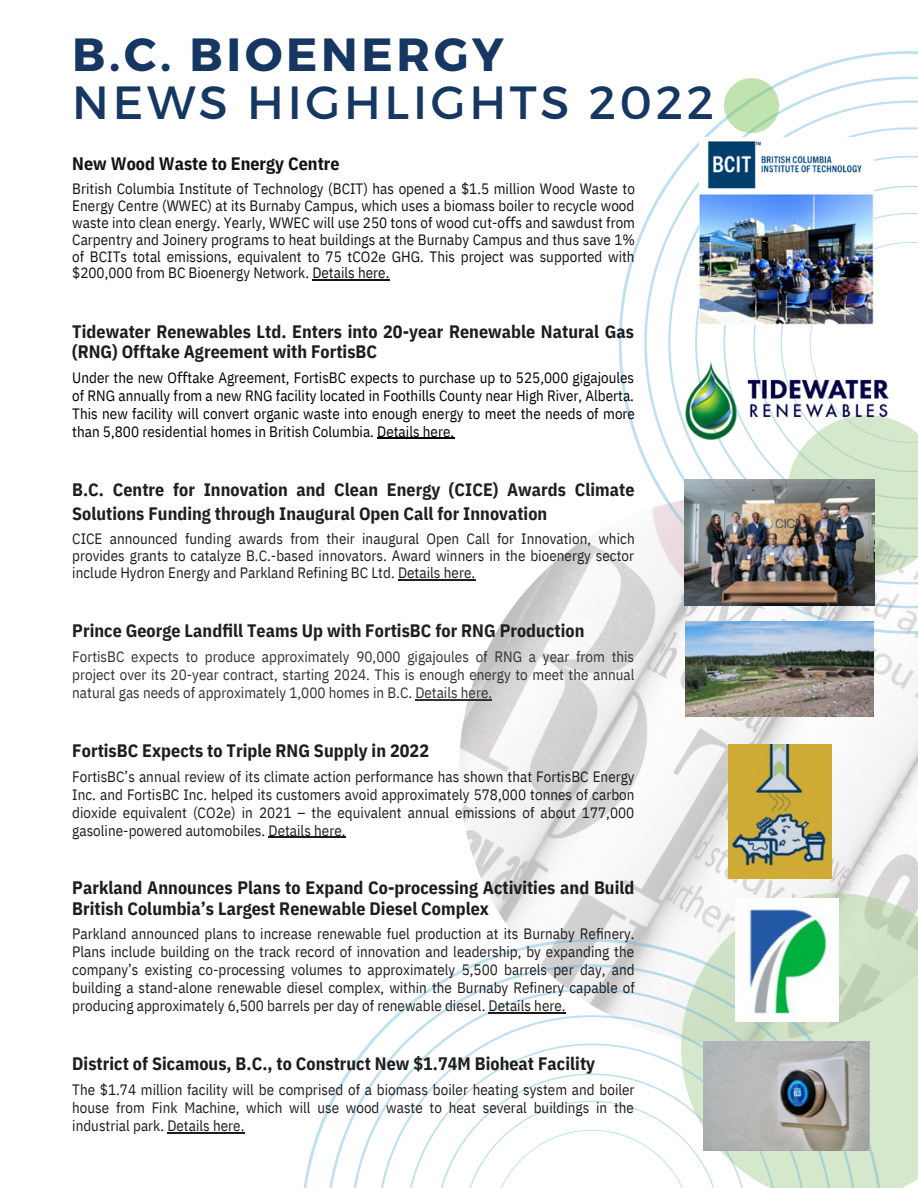
<style>
.page{position:relative;width:918px;height:1188px;background:#fff}
.page>*{position:absolute;margin:0;border:0;box-sizing:border-box;transform-origin:0 0}
.t1{font:46.5px "Montserrat";letter-spacing:.08em;color:#153761}
.t2{font:700 46.5px "Montserrat";letter-spacing:.08em;color:#153761}
.t3{font:700 18px/20.2px "IBM Plex Sans Cond";letter-spacing:.005em;color:#1d1d1d}
.t4{font:700 18px/24.8px "IBM Plex Sans Cond";letter-spacing:.005em;color:#201f20}
.t5{font:700 18px "IBM Plex Sans Cond";color:#121414}
.t6{font:15px/18px "IBM Plex Sans Cond";color:#1d1d1d;text-align:justify}
.t7{font:15px/16.8px "IBM Plex Sans Cond";color:#121414;text-align:justify}
.t8{font:15px/18px "IBM Plex Sans Cond";color:#000;text-align:justify}
.t9{font:15px/18px "IBM Plex Sans Cond";color:#333;text-align:justify}
.t10{font:15px/16.8px "IBM Plex Sans Cond";letter-spacing:.005em;color:#201f20;text-align:justify}
.s1{font-family:"Noto Sans"}
</style>
<div class="page">
<img style="left:459px;top:532px;width:459px;height:407px">
<svg style="left:619px;top:51px;width:299px;height:583px"></svg>
<svg style="left:644px;top:77px;width:274px;height:531px"></svg>
<svg style="left:681px;top:893px;width:237px;height:295px;fill:#d6e8cc"></svg>
<svg style="left:303px;top:939px;width:580px;height:249px"></svg>
<svg style="left:326px;top:964px;width:532px;height:224px"></svg>
<svg style="left:781px;top:213px;width:137px;height:363px"></svg>
<svg style="left:724px;top:78px;width:55px;height:55px;background:#bce1ae"></svg>
<img style="left:700px;top:138px;width:173px;height:187px">
<img style="left:684px;top:479px;width:190px;height:126px">
<img style="left:686px;top:621px;width:187px;height:96px">
<img style="left:728px;top:744px;width:104px;height:134px">
<img style="left:735px;top:898px;width:104px;height:124px">
<img style="left:703px;top:1042px;width:167px;height:109px">
<img style="left:686px;top:362px;width:202px;height:77px">
<hr style="left:377px;top:438px;width:77px;height:1px;background:#000">
<hr style="left:269px;top:837px;width:77px;height:1px;background:#1d1d1d">
<hr style="left:398px;top:579px;width:77px;height:1px;background:#201f20">
<hr style="left:322px;top:280px;width:33px;height:1px;background:#121414">
<hr style="left:355px;top:280px;width:34px;height:1px;background:#121414">
<hr style="left:415px;top:699px;width:77px;height:2px;background:#333">
<hr style="left:489px;top:1013px;width:77px;height:1px;background:#1d1d1d">
<hr style="left:167px;top:1132px;width:77px;height:2px;background:#1d1d1d">
<h1 class="t2" style="left:72px;top:24px;width:433px">B.C. BIOENERGY</h1>
<h1 class="t1" style="left:72px;top:72px;width:643px">NEWS HIGHLIGHTS 2022</h1>
<p class="t5" style="left:72px;top:151px;width:269px">New Wood Waste to Energy Centre</p>
<p class="t7" style="left:72px;top:180px;width:564px">British Columbia Institute of Technology (BCIT) has opened a $1.5 million Wood Waste to Energy Centre (WWEC) at its Burnaby Campus, which uses a biomass boiler to recycle wood waste into clean energy. Yearly, WWEC will use 250 tons of wood cut-o<span class="s1">ff</span>s and sawdust from Carpentry and Joinery programs to heat buildings at the Burnaby Campus and thus save 1% of BCITs total emissions, equivalent to 75 tCO2e GHG. This project was supported with $200,000 from BC Bioenergy Network. Details here.</p>
<p class="t3" style="left:72px;top:321px;width:563px">Tidewater Renewables Ltd. Enters into 20-year Renewable Natural Gas (RNG) Offtake Agreement with FortisBC</p>
<p class="t8" style="left:72px;top:368px;width:564px">Under the new O<span class="s1">ff</span>take Agreement, FortisBC expects to purchase up to 525,000 gigajoules of RNG annually from a new RNG facility located in Foothills County near High River, Alberta.<br>This new facility will convert organic waste into enough energy to meet the needs of more than 5,800 residential homes in British Columbia. Details here.</p>
<p class="t4" style="left:72px;top:476px;width:564px">B.C. Centre for Innovation and Clean Energy (CICE) Awards Climate<br>Solutions Funding through Inaugural Open Call for Innovation</p>
<p class="t10" style="left:72px;top:530px;width:564px">CICE announced funding awards from their inaugural Open Call for Innovation, which provides grants to catalyze B.C.-based innovators. Award winners in the bioenergy sector include Hydron Energy and Parkland Refining BC Ltd. Details here.</p>
<p class="t4" style="left:72px;top:618px;width:514px">Prince George Landfill Teams Up with FortisBC for RNG Production</p>
<p class="t9" style="left:72px;top:648px;width:564px">FortisBC expects to produce approximately 90,000 gigajoules of RNG a year from this project over its 20-year contract, starting 2024. This is enough energy to meet the annual natural gas needs of approximately 1,000 homes in B.C. Details here.</p>
<p class="t3" style="left:72px;top:740px;width:358px">FortisBC Expects to Triple RNG Supply in 2022</p>
<p class="t6" style="left:72px;top:767px;width:564px">FortisBC’s annual review of its climate action performance has shown that FortisBC Energy Inc. and FortisBC Inc. helped its customers avoid approximately 578,000 tonnes of carbon dioxide equivalent (CO2e) in 2021 – the equivalent annual emissions of about 177,000 gasoline-powered automobiles. Details here.</p>
<p class="t3" style="left:72px;top:878px;width:564px">Parkland Announces Plans to Expand Co-processing Activities and Build<br>British Columbia’s Largest Renewable Diesel Complex</p>
<p class="t6" style="left:72px;top:925px;width:564px">Parkland announced plans to increase renewable fuel production at its Burnaby Refinery.<br>Plans include building on the track record of innovation and leadership, by expanding the company’s existing co-processing volumes to approximately 5,500 barrels per day, and building a stand-alone renewable diesel complex, within the Burnaby Refinery capable of producing approximately 6,500 barrels per day of renewable diesel. Details here.</p>
<p class="t3" style="left:72px;top:1054px;width:524px">District of Sicamous, B.C., to Construct New $1.74M Bioheat Facility</p>
<p class="t6" style="left:72px;top:1081px;width:564px">The $1.74 million facility will be comprised of a biomass boiler heating system and boiler house from Fink Machine, which will use wood waste to heat several buildings in the industrial park. Details here.</p>
</div>
